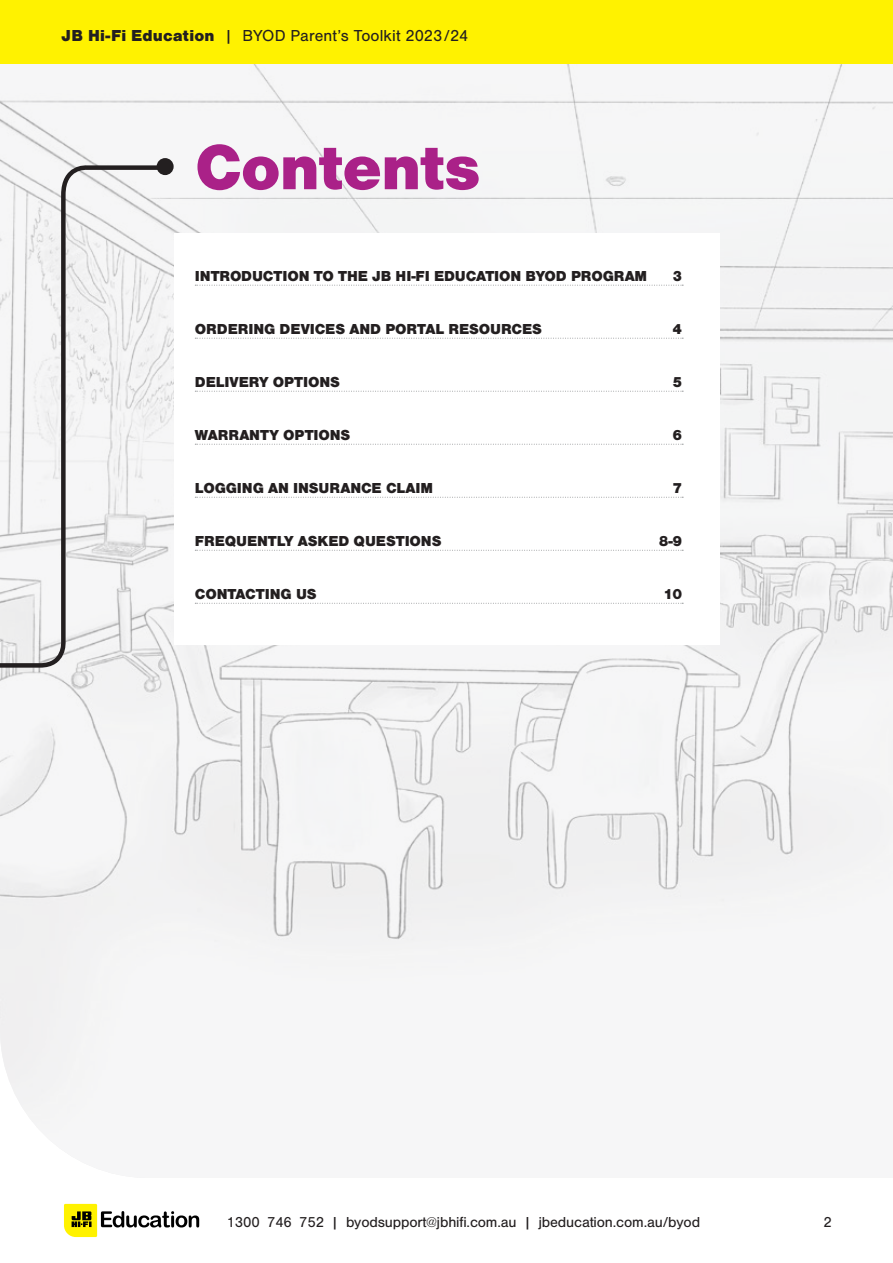
<style>
.page{position:relative;width:893px;height:1263px;background:#fff}
.page>*{position:absolute;margin:0;border:0;box-sizing:border-box;transform-origin:0 0}
.t1{font:900 66px "Nimbus San";letter-spacing:-.015em;color:#aa2188}
.t2{font:16.5px "Nimbus San";color:#231f20}
.t3{font:900 15px "Nimbus San";letter-spacing:-.01em;color:#231f20}
.t4{font:15px "Nimbus San";letter-spacing:-.01em;color:#231f20}
.s1{font-weight:900}
</style>
<div class="page">
<svg style="left:64px;top:1204px;width:135px;height:33px"></svg>
<img style="left:0;top:64px;width:893px;height:1064px">
<div style="left:0;top:0;width:893px;height:64px;background:#fff200"></div>
<div style="left:157px;top:158px;width:17px;height:17px;background:#231f20;border-radius:50%"></div>
<svg style="left:0;top:163px;width:172px;height:507px"></svg>
<div style="left:174px;top:234px;width:545px;height:411px;background:#fff"></div>
<svg style="left:195px;top:285px;width:488px;height:1px"></svg>
<svg style="left:195px;top:338px;width:488px;height:1px"></svg>
<svg style="left:195px;top:391px;width:488px;height:1px"></svg>
<svg style="left:195px;top:444px;width:488px;height:1px"></svg>
<svg style="left:195px;top:497px;width:488px;height:1px"></svg>
<svg style="left:195px;top:550px;width:488px;height:1px"></svg>
<svg style="left:195px;top:603px;width:488px;height:1px"></svg>
<p class="t2" style="left:109px;top:26px;width:356px"><span class="s1">Fi Education</span> | BYOD Parent’s Toolkit 2023/24</p>
<p class="t2" style="left:62px;top:26px;width:408px"><span class="s1">JB Hi-Fi Education</span> | BYOD Parent’s Toolkit 2023/24</p>
<h1 class="t1" style="left:195px;top:130px;width:287px">Contents</h1>
<p class="t3" style="left:195px;top:267px;width:454px">INTRODUCTION TO THE JB HI-FI EDUCATION BYOD PROGRAM</p>
<p class="t3" style="left:673px;top:267px;width:11px">3</p>
<p class="t3" style="left:195px;top:320px;width:349px">ORDERING DEVICES AND PORTAL RESOURCES</p>
<p class="t3" style="left:673px;top:320px;width:11px">4</p>
<p class="t3" style="left:195px;top:373px;width:147px">DELIVERY OPTIONS</p>
<p class="t3" style="left:673px;top:373px;width:11px">5</p>
<p class="t3" style="left:195px;top:426px;width:157px">WARRANTY OPTIONS</p>
<p class="t3" style="left:673px;top:426px;width:11px">6</p>
<p class="t3" style="left:195px;top:479px;width:240px">LOGGING AN INSURANCE CLAIM</p>
<p class="t3" style="left:673px;top:479px;width:11px">7</p>
<p class="t3" style="left:195px;top:532px;width:248px">FREQUENTLY ASKED QUESTIONS</p>
<p class="t3" style="left:659px;top:532px;width:25px">8-9</p>
<p class="t3" style="left:195px;top:585px;width:123px">CONTACTING US</p>
<p class="t3" style="left:663px;top:585px;width:21px">10</p>
<p class="t4" style="left:227px;top:1213px;width:475px">1300 746 752 | byodsupport@jbhifi.com.au | jbeducation.com.au/byod</p>
<p class="t4" style="left:823px;top:1214px;width:10px">2</p>
</div>
